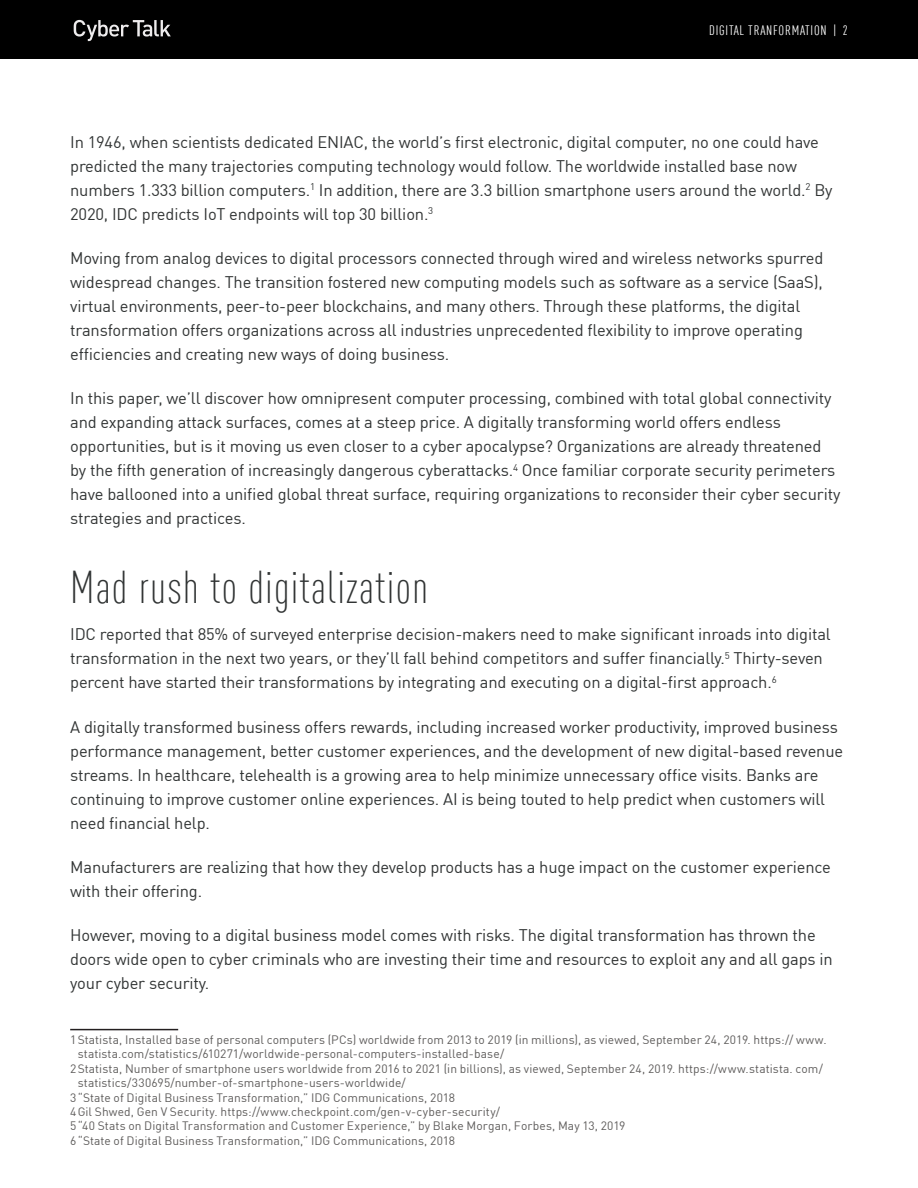
<style>
.page{position:relative;width:918px;height:1188px;background:#fff}
.page>*{position:absolute;margin:0;border:0;box-sizing:border-box;transform-origin:0 0}
.Header_2{font:300 condensed 45px "DIN Pro";letter-spacing:.025em;color:#313434}
.Body_Copy{font:16.5px/24px "DIN Pro";letter-spacing:-.01em;color:#313434}
.t1{font:condensed 13.5px "DIN Pro";letter-spacing:.06em;color:#fff}
.Footnotes{font:12px/14.4px "DIN Pro";letter-spacing:.005em;color:#5e5c5b}
</style>
<div class="page">
<div style="left:0;top:0;width:918px;height:58px;background:#000"></div>
<hr style="left:70px;top:1029px;width:108px;height:1px;background:#231f20">
<svg style="left:74px;top:20px;width:97px;height:21px"></svg>
<p class="t1" style="left:709px;top:21px;width:140px">DIGITAL TRANFORMATION | 2</p>
<p class="Body_Copy" style="left:70px;top:129px;width:764px">In 1946, when scientists dedicated ENIAC, the world’s first electronic, digital computer, no one could have predicted the many trajectories computing technology would follow. The worldwide installed base now numbers 1.333 billion computers.<sup>1</sup> In addition, there are 3.3 billion smartphone users around the world.<sup>2</sup> By 2020, IDC predicts IoT endpoints will top 30 billion.<sup>3</sup></p>
<p class="Body_Copy" style="left:70px;top:245px;width:755px">Moving from analog devices to digital processors connected through wired and wireless networks spurred widespread changes. The transition fostered new computing models such as software as a service (SaaS), virtual environments, peer-to-peer blockchains, and many others. Through these platforms, the digital transformation offers organizations across all industries unprecedented flexibility to improve operating efficiencies and creating new ways of doing business.</p>
<p class="Body_Copy" style="left:70px;top:385px;width:772px">In this paper, we’ll discover how omnipresent computer processing, combined with total global connectivity and expanding attack surfaces, comes at a steep price. A digitally transforming world offers endless opportunities, but is it moving us even closer to a cyber apocalypse? Organizations are already threatened by the fifth generation of increasingly dangerous cyberattacks.<sup>4</sup> Once familiar corporate security perimeters have ballooned into a unified global threat surface, requiring organizations to reconsider their cyber security strategies and practices.</p>
<p class="Header_2" style="left:70px;top:556px;width:359px">Mad rush to digitalization</p>
<p class="Body_Copy" style="left:70px;top:621px;width:762px">IDC reported that 85% of surveyed enterprise decision-makers need to make significant inroads into digital transformation in the next two years, or they’ll fall behind competitors and suffer financially.<sup>5</sup> Thirty-seven percent have started their transformations by integrating and executing on a digital-first approach.<sup>6</sup></p>
<p class="Body_Copy" style="left:70px;top:714px;width:775px">A digitally transformed business offers rewards, including increased worker productivity, improved business performance management, better customer experiences, and the development of new digital-based revenue streams. In healthcare, telehealth is a growing area to help minimize unnecessary office visits. Banks are continuing to improve customer online experiences. AI is being touted to help predict when customers will need financial help.</p>
<p class="Body_Copy" style="left:70px;top:854px;width:762px">Manufacturers are realizing that how they develop products has a huge impact on the customer experience with their offering.</p>
<p class="Body_Copy" style="left:70px;top:922px;width:764px">However, moving to a digital business model comes with risks. The digital transformation has thrown the doors wide open to cyber criminals who are investing their time and resources to exploit any and all gaps in your cyber security.</p>
<p class="Footnotes" style="left:78px;top:1032px;width:750px;text-indent:-8px">1Statista, Installed base of personal computers (PCs) worldwide from 2013 to 2019 (in millions), as viewed, September 24, 2019. https:// www. statista.com/statistics/610271/worldwide-personal-computers-installed-base/</p>
<p class="Footnotes" style="left:78px;top:1060px;width:747px;text-indent:-8px">2Statista, Number of smartphone users worldwide from 2016 to 2021 (in billions), as viewed, September 24, 2019. https://www.statista. com/ statistics/330695/number-of-smartphone-users-worldwide/</p>
<p class="Footnotes" style="left:70px;top:1089px;width:386px">3“State of Digital Business Transformation,” IDG Communications, 2018</p>
<p class="Footnotes" style="left:70px;top:1104px;width:431px">4Gil Shwed, Gen V Security. https://www.checkpoint.com/gen-v-cyber-security/</p>
<p class="Footnotes" style="left:70px;top:1118px;width:557px">5“40 Stats on Digital Transformation and Customer Experience,” by Blake Morgan, Forbes, May 13, 2019</p>
<p class="Footnotes" style="left:70px;top:1133px;width:386px">6“State of Digital Business Transformation,” IDG Communications, 2018</p>
</div>
